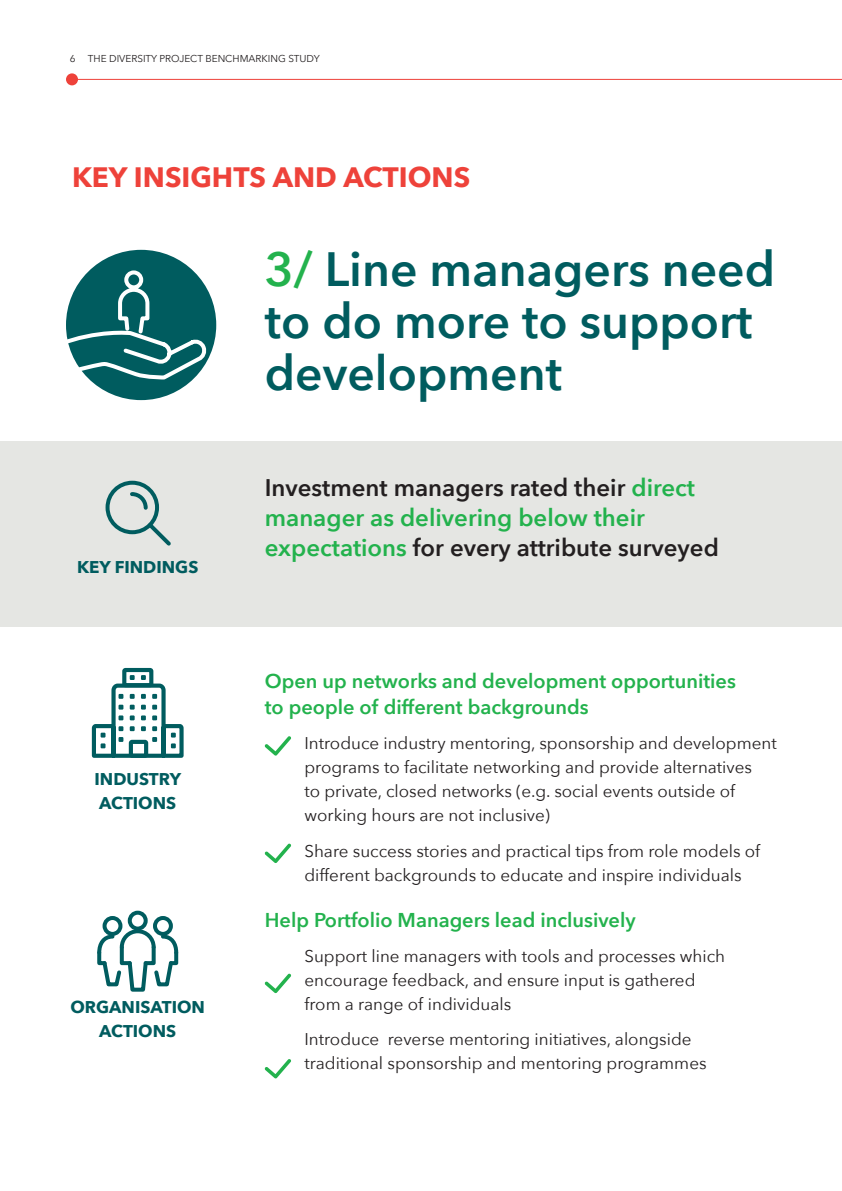
<style>
.page{position:relative;width:842px;height:1191px;background:#fff}
.page>*{position:absolute;margin:0;border:0;box-sizing:border-box;transform-origin:0 0}
.t1{font:600 48px/52px "Avenir Next";color:#005c5f}
.t2{font:700 28px "Avenir Next";color:#ee423a}
.t3{font:600 24px/30px "Avenir Next";color:#231f20}
.t4{font:600 20px/26px "Avenir Next";color:#23b24d}
.t5{font:17px/24px "Avenir Next";color:#231f20}
.t6{font:700 17px/24px "Avenir Next";color:#005c5f;text-align:center}
.t7{font:10px "Avenir Next";color:#231f20}
.s1{color:#23b24d}
</style>
<div class="page">
<div style="left:0;top:441px;width:842px;height:185px;background:#e5e6e3"></div>
<hr style="left:72px;top:79px;width:770px;height:1px;background:#ee423a">
<div style="left:66px;top:73px;width:12px;height:12px;background:#ee423a;border-radius:50%"></div>
<div style="left:106px;top:481px;width:53px;height:53px;border:4px solid #005c5f;border-radius:50%"></div>
<svg style="left:145px;top:519px;width:26px;height:27px"></svg>
<svg style="left:130px;top:490px;width:20px;height:20px"></svg>
<div style="left:103px;top:916px;width:19px;height:20px;border:4px solid #005c5f;border-radius:50%"></div>
<div style="left:153px;top:916px;width:20px;height:20px;border:4px solid #005c5f;border-radius:50%"></div>
<svg style="left:97px;top:927px;width:82px;height:65px"></svg>
<div style="left:128px;top:910px;width:20px;height:20px;border:4px solid #005c5f;border-radius:50%"></div>
<div style="left:66px;top:250px;width:150px;height:150px;background:#005c5f;border-radius:50%"></div>
<svg style="left:265px;top:736px;width:26px;height:19px"></svg>
<svg style="left:265px;top:973px;width:26px;height:20px"></svg>
<svg style="left:265px;top:843px;width:26px;height:20px"></svg>
<svg style="left:265px;top:1059px;width:26px;height:19px"></svg>
<svg style="left:91px;top:667px;width:93px;height:91px"></svg>
<svg style="left:66px;top:268px;width:139px;height:116px"></svg>
<p class="t7" style="left:70px;top:50px;width:252px">6 THE DIVERSITY PROJECT BENCHMARKING STUDY</p>
<h2 class="t2" style="left:72px;top:153px;width:400px">KEY INSIGHTS AND ACTIONS</h2>
<p class="t6" style="left:77px;top:554px;width:123px">KEY FINDINGS</p>
<p class="t6" style="left:95px;top:767px;width:88px;text-align:left">INDUSTRY<br>ACTIONS</p>
<p class="t6" style="left:70px;top:995px;width:136px">ORGANISATION<br>ACTIONS</p>
<h1 class="t1" style="left:265px;top:242px;width:512px"><span class="s1">3/</span> Line managers need to do more to support development</h1>
<h3 class="t3" style="left:265px;top:472px;width:456px">Investment managers rated their <span class="s1">direct manager as delivering below their expectations</span> for every attribute surveyed</h3>
<p class="t4" style="left:265px;top:667px;width:473px">Open up networks and development opportunities to people of different backgrounds</p>
<p class="t5" style="left:304px;top:730px;width:474px">Introduce industry mentoring, sponsorship and development programs to facilitate networking and provide alternatives<br>to private, closed networks (e.g. social events outside of working hours are not inclusive)</p>
<p class="t5" style="left:304px;top:838px;width:457px">Share success stories and practical tips from role models of different backgrounds to educate and inspire individuals</p>
<p class="t4" style="left:265px;top:906px;width:372px">Help Portfolio Managers lead inclusively</p>
<p class="t5" style="left:304px;top:943px;width:422px">Support line managers with tools and processes which encourage feedback, and ensure input is gathered from a range of individuals</p>
<p class="t5" style="left:304px;top:1026px;width:404px">Introduce reverse mentoring initiatives, alongside traditional sponsorship and mentoring programmes</p>
</div>
